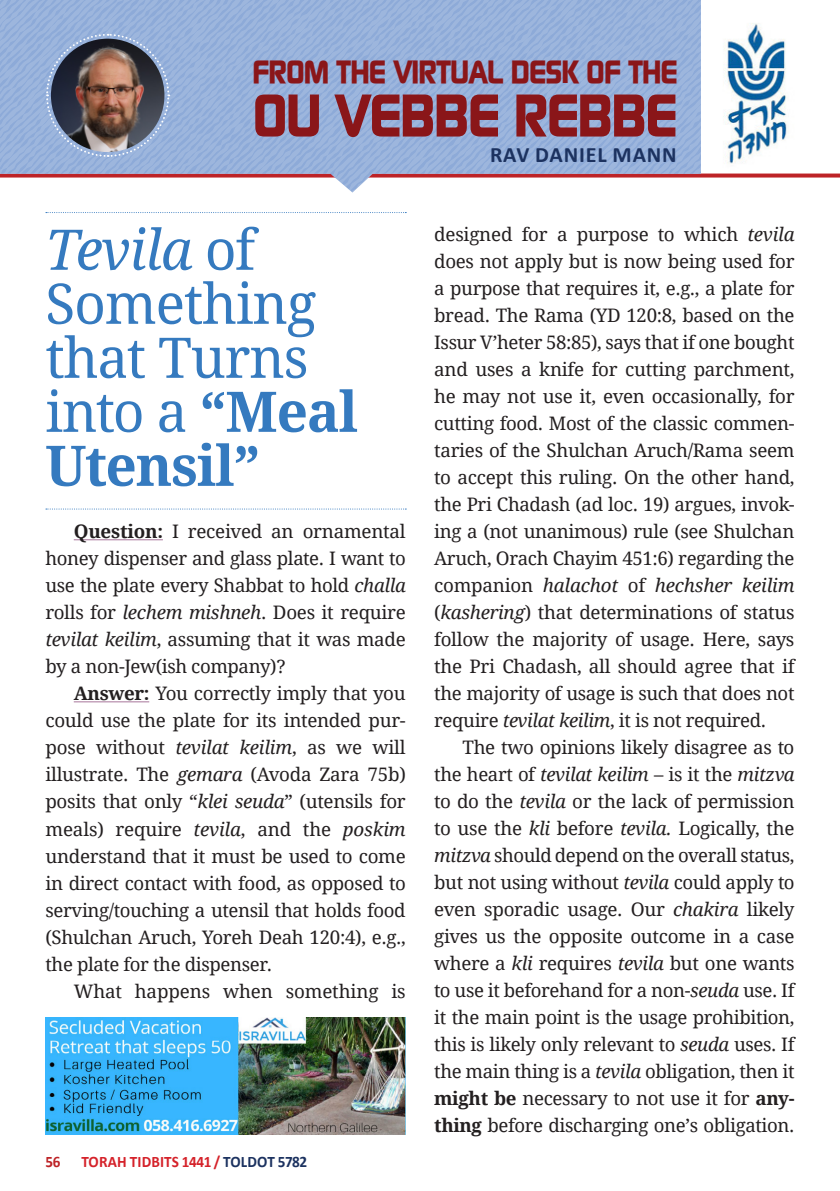
<style>
.page{position:relative;width:840px;height:1191px;background:#fff}
.page>*{position:absolute;margin:0;border:0;box-sizing:border-box;transform-origin:0 0}
.t1{font:700 60px "Continuum";letter-spacing:-.03em;color:#8a1619}
.headline{font:56px/54px "Droid Serif";letter-spacing:-.02em;color:#357abf}
.t2{font:700 32px "Continuum";letter-spacing:-.03em;color:#8a1619}
.t3{font:700 22px "Calibri";letter-spacing:.04em;color:#1c3260}
.MAIN_TEXT{font:18.6px/27px "Droid Serif";letter-spacing:-.02em;color:#231f20;text-align:justify}
.t4{font:700 16px "Calibri";letter-spacing:.005em;color:#d5222a;scale:.95 1}
.s1{font-style:italic}
.s2{font-weight:700}
.s3{color:#bd2327}
.s4{color:#1c3260}
</style>
<div class="page">
<svg style="left:700px;top:173px;width:139px;height:4px"></svg>
<svg style="left:0;top:177px;width:326px;height:1px"></svg>
<svg style="left:0;top:173px;width:326px;height:4px"></svg>
<svg style="left:0;top:169px;width:326px;height:4px"></svg>
<svg style="left:0;top:165px;width:326px;height:4px"></svg>
<svg style="left:0;top:158px;width:326px;height:4px"></svg>
<svg style="left:326px;top:0;width:360px;height:192px;background:#9eb4da"></svg>
<svg style="left:0;top:0;width:308px;height:158px;background:#8c9dbd"></svg>
<img style="left:723px;top:23px;width:64px;height:141px">
<svg style="left:46px;top:212px;width:360px;height:1px"></svg>
<svg style="left:46px;top:508px;width:360px;height:1px"></svg>
<hr style="left:74px;top:539px;width:89px;height:1px;background:#a7759a">
<hr style="left:74px;top:701px;width:75px;height:1px;background:#a7759a">
<img style="left:45px;top:1017px;width:360px;height:117px">
<p class="t2" style="left:252px;top:50px;width:426px">FROM THE VIRTUAL DESK OF THE</p>
<p class="t1" style="left:252px;top:76px;width:426px">OU VEBBE REBBE</p>
<p class="t3" style="left:489px;top:139px;width:188px">RAV DANIEL MANN</p>
<p class="headline" style="left:45px;top:223px;width:314px"><span class="s1">Tevila</span> of<br>Something that Turns into a <span class="s2">“Meal<br>Utensil”</span></p>
<p class="MAIN_TEXT" style="left:45px;top:518px;width:362px;text-indent:28px"><span class="s2">Question:</span> I received an ornamental honey dispenser and glass plate. I want to use the plate every Shabbat to hold <span class="s1">challa </span>rolls for <span class="s1">lechem mishneh</span>. Does it require <span class="s1">tevilat keilim</span>, assuming that it was made by a non-Jew(ish company)?</p>
<p class="MAIN_TEXT" style="left:45px;top:680px;width:362px;text-indent:28px"><span class="s2">Answer:</span> You correctly imply that you could use the plate for its intended pur&shy;pose without <span class="s1">tevilat keilim</span>, as we will illustrate. The <span class="s1">gemara</span> (Avoda Zara 75b) posits that only “<span class="s1">klei seuda</span>” (utensils for meals) require <span class="s1">tevila</span>, and the <span class="s1">poskim </span>understand that it must be used to come in direct contact with food, as opposed to serving/touching a utensil that holds food (Shulchan Aruch, Yoreh Deah 120:4), e.g., the plate for the dispenser.</p>
<p class="MAIN_TEXT" style="left:74px;top:977px;width:333px">What happens when something is</p>
<p class="t4" style="left:45px;top:1150px;width:277px"><span class="s3">56</span> TORAH TIDBITS 1441 / <span class="s4">TOLDOT 5782</span></p>
<p class="MAIN_TEXT" style="left:434px;top:221px;width:362px">designed for a purpose to which <span class="s1">tevila </span>does not apply but is now being used for a purpose that requires it, e.g., a plate for bread. The Rama (YD 120:8, based on the Issur V’heter 58:85), says that if one bought and uses a knife for cutting parchment, he may not use it, even occasionally, for cutting food. Most of the classic commen&shy;taries of the Shulchan Aruch/Rama seem to accept this ruling. On the other hand, the Pri Chadash (ad loc. 19) argues, invok&shy;ing a (not unanimous) rule (see Shulchan Aruch, Orach Chayim 451:6) regarding the companion <span class="s1">halachot</span> of <span class="s1">hechsher keilim </span>(<span class="s1">kashering</span>) that determinations of status follow the majority of usage. Here, says the Pri Chadash, all should agree that if the majority of usage is such that does not require <span class="s1">tevilat keilim</span>, it is not required.</p>
<p class="MAIN_TEXT" style="left:434px;top:734px;width:362px;text-indent:28px">The two opinions likely disagree as to the heart of <span class="s1">tevilat keilim</span> – is it the <span class="s1">mitzva </span>to do the <span class="s1">tevila</span> or the lack of permission to use the <span class="s1">kli</span> before <span class="s1">tevila.</span> Logically, the <span class="s1">mitzva</span> should depend on the overall status, but not using without <span class="s1">tevila</span> could apply to even sporadic usage. Our <span class="s1">chakira</span> likely gives us the opposite outcome in a case where a <span class="s1">kli</span> requires <span class="s1">tevila</span> but one wants to use it beforehand for a non-<span class="s1">seuda</span> use. If it the main point is the usage prohibition, this is likely only relevant to <span class="s1">seuda</span> uses. If the main thing is a <span class="s1">tevila</span> obligation, then it <span class="s2">might be</span> necessary to not use it for <span class="s2">any&shy;thing</span> before discharging one’s obligation.</p>
</div>
